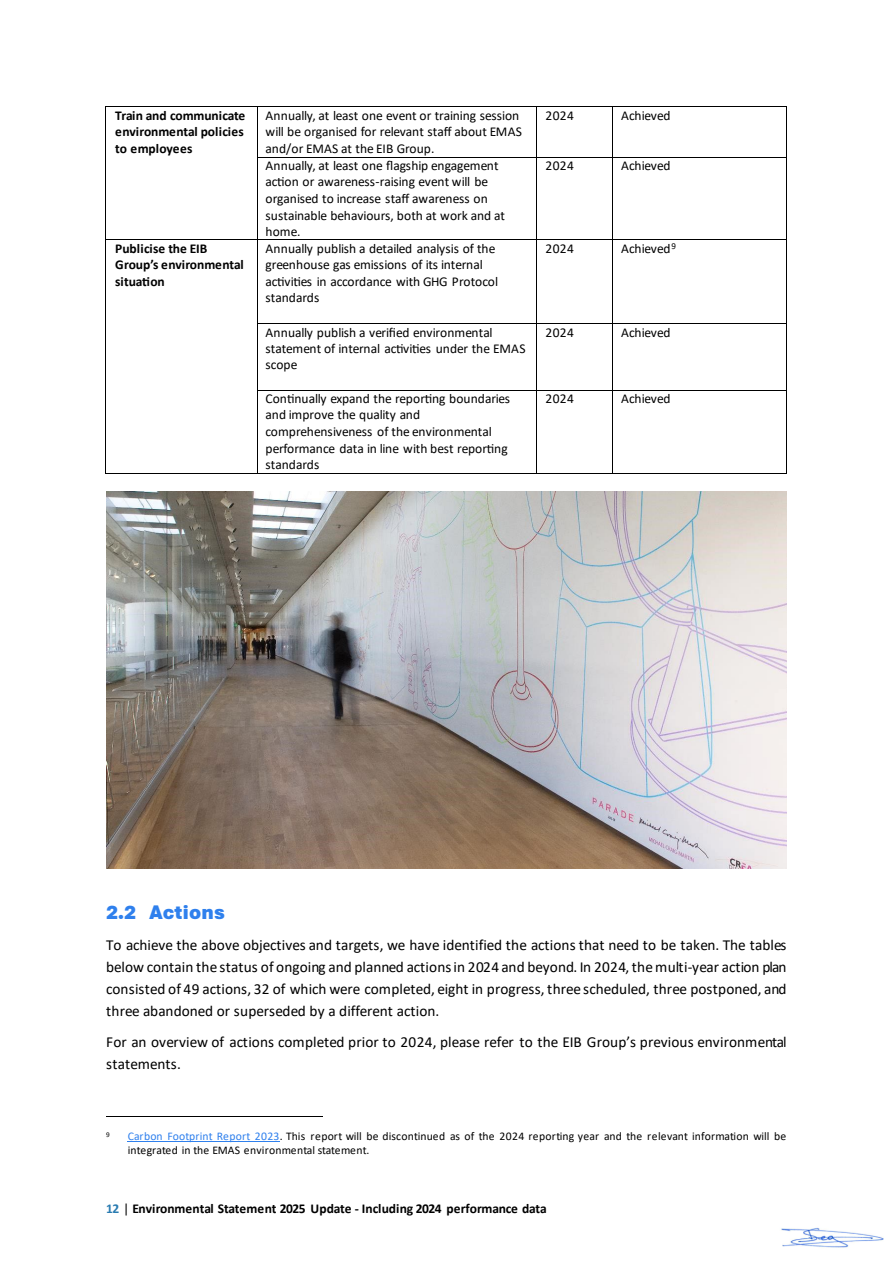
<style>
.page{position:relative;width:893px;height:1263px;background:#fff}
.page>*{position:absolute;margin:0;border:0;box-sizing:border-box;transform-origin:0 0}
.t1{font:900 20.7px "Aptos";letter-spacing:.01em;color:#2f80ed}
.t2{font:15.3px/22.2px "Calibri";letter-spacing:.005em;color:#000;text-align:justify}
.t3{font:13.5px/16.5px "Calibri";color:#000}
.t4{font:700 13.5px/16.6px "Calibri";letter-spacing:-.005em;color:#000;text-align:justify}
.t5{font:13.5px "Calibri";letter-spacing:-.025em;color:#000}
.t6{font:11.7px/14.4px "Calibri";letter-spacing:.01em;color:#000}
.t7{font:7.2px "Calibri";color:#000}
.s1{color:#2f80ed}
.s2{color:#297bb1}
.s3{font-weight:400}
</style>
<div class="page">
<hr style="left:106px;top:106px;width:150px;height:1px;background:#000">
<hr style="left:257px;top:106px;width:279px;height:1px;background:#000">
<hr style="left:537px;top:106px;width:75px;height:1px;background:#000">
<hr style="left:613px;top:106px;width:173px;height:1px;background:#000">
<hr style="left:105px;top:107px;width:1px;height:50px;background:#000">
<hr style="left:256px;top:107px;width:1px;height:50px;background:#000">
<hr style="left:536px;top:107px;width:1px;height:50px;background:#000">
<hr style="left:612px;top:107px;width:1px;height:50px;background:#000">
<hr style="left:786px;top:107px;width:1px;height:50px;background:#000">
<hr style="left:257px;top:157px;width:279px;height:1px;background:#000">
<hr style="left:537px;top:157px;width:75px;height:1px;background:#000">
<hr style="left:613px;top:157px;width:173px;height:1px;background:#000">
<hr style="left:105px;top:158px;width:1px;height:81px;background:#000">
<hr style="left:256px;top:158px;width:1px;height:81px;background:#000">
<hr style="left:536px;top:158px;width:1px;height:81px;background:#000">
<hr style="left:612px;top:158px;width:1px;height:81px;background:#000">
<hr style="left:786px;top:158px;width:1px;height:81px;background:#000">
<hr style="left:106px;top:239px;width:150px;height:1px;background:#000">
<hr style="left:257px;top:239px;width:279px;height:1px;background:#000">
<hr style="left:537px;top:239px;width:75px;height:1px;background:#000">
<hr style="left:613px;top:239px;width:173px;height:1px;background:#000">
<hr style="left:105px;top:240px;width:1px;height:83px;background:#000">
<hr style="left:256px;top:240px;width:1px;height:83px;background:#000">
<hr style="left:536px;top:240px;width:1px;height:83px;background:#000">
<hr style="left:612px;top:240px;width:1px;height:83px;background:#000">
<hr style="left:786px;top:240px;width:1px;height:83px;background:#000">
<hr style="left:257px;top:323px;width:279px;height:1px;background:#000">
<hr style="left:537px;top:323px;width:75px;height:1px;background:#000">
<hr style="left:613px;top:323px;width:173px;height:1px;background:#000">
<hr style="left:105px;top:324px;width:1px;height:66px;background:#000">
<hr style="left:256px;top:324px;width:1px;height:66px;background:#000">
<hr style="left:536px;top:324px;width:1px;height:66px;background:#000">
<hr style="left:612px;top:324px;width:1px;height:66px;background:#000">
<hr style="left:786px;top:324px;width:1px;height:66px;background:#000">
<hr style="left:257px;top:390px;width:279px;height:1px;background:#000">
<hr style="left:537px;top:390px;width:75px;height:1px;background:#000">
<hr style="left:613px;top:390px;width:173px;height:1px;background:#000">
<hr style="left:105px;top:391px;width:1px;height:81px;background:#000">
<hr style="left:106px;top:473px;width:150px;height:1px;background:#000">
<hr style="left:256px;top:391px;width:1px;height:81px;background:#000">
<hr style="left:257px;top:473px;width:279px;height:1px;background:#000">
<hr style="left:536px;top:391px;width:1px;height:81px;background:#000">
<hr style="left:537px;top:473px;width:75px;height:1px;background:#000">
<hr style="left:612px;top:391px;width:1px;height:81px;background:#000">
<hr style="left:613px;top:473px;width:173px;height:1px;background:#000">
<hr style="left:786px;top:391px;width:1px;height:81px;background:#000">
<hr style="left:106px;top:1116px;width:216px;height:1px;background:#000">
<hr style="left:128px;top:1140px;width:152px;height:1px;background:#2f80ed">
<img style="left:106px;top:491px;width:680px;height:377px">
<img style="left:781px;top:1227px;width:103px;height:21px">
<p class="t4" style="left:115px;top:107px;width:132px">Train and communicate environmental policies to employees</p>
<p class="t3" style="left:266px;top:107px;width:258px">Annually, at least one event or training session will be organised for relevant staff about EMAS and/or EMAS at the EIB Group.</p>
<p class="t3" style="left:545px;top:107px;width:30px">2024</p>
<p class="t5" style="left:621px;top:106px;width:51px">Achieved</p>
<p class="t3" style="left:265px;top:157px;width:241px">Annually, at least one flagship engagement action or awareness-raising event will be organised to increase staff awareness on sustainable behaviours, both at work and at home.</p>
<p class="t3" style="left:545px;top:157px;width:30px">2024</p>
<p class="t5" style="left:621px;top:156px;width:51px">Achieved</p>
<p class="t4" style="left:115px;top:240px;width:130px;text-align:left">Publicise the EIB<br>Group’s environmental situation</p>
<p class="t3" style="left:266px;top:240px;width:234px">Annually publish a detailed analysis of the greenhouse gas emissions of its internal activities in accordance with GHG Protocol standards</p>
<p class="t3" style="left:545px;top:240px;width:30px">2024</p>
<p class="t5" style="left:621px;top:239px;width:56px">Achieved<sup>9</sup></p>
<p class="t3" style="left:266px;top:324px;width:261px">Annually publish a verified environmental statement of internal activities under the EMAS scope</p>
<p class="t3" style="left:545px;top:324px;width:30px">2024</p>
<p class="t5" style="left:621px;top:323px;width:51px">Achieved</p>
<p class="t3" style="left:266px;top:390px;width:246px">Continually expand the reporting boundaries and improve the quality and comprehensiveness of the environmental performance data in line with best reporting standards</p>
<p class="t3" style="left:545px;top:390px;width:30px">2024</p>
<p class="t5" style="left:621px;top:389px;width:51px">Achieved</p>
<h2 class="t1" style="left:106px;top:898px;width:120px">2.2 Actions</h2>
<p class="t2" style="left:106px;top:933px;width:682px">To achieve the above objectives and targets, we have identified the actions that need to be taken. The tables below contain the status of ongoing and planned actions in 2024 and beyond. In 2024, the multi-year action plan consisted of 49 actions, 32 of which were completed, eight in progress, three scheduled, three postponed, and three abandoned or superseded by a different action.</p>
<p class="t2" style="left:106px;top:1030px;width:682px;line-height:21.6px">For an overview of actions completed prior to 2024, please refer to the EIB Group’s previous environmental statements.</p>
<p class="t7" style="left:106px;top:1129px;width:5px">9</p>
<p class="t6" style="left:128px;top:1128px;width:660px"><span class="s1">Carbon Footprint Report 2023</span>. This report will be discontinued as of the 2024 reporting year and the relevant information will be integrated in the EMAS environmental statement.</p>
<p class="t4" style="left:106px;top:1200px;width:442px"><span class="s2">12</span> <span class="s3">|</span> Environmental Statement 2025 Update - Including 2024 performance data</p>
</div>
